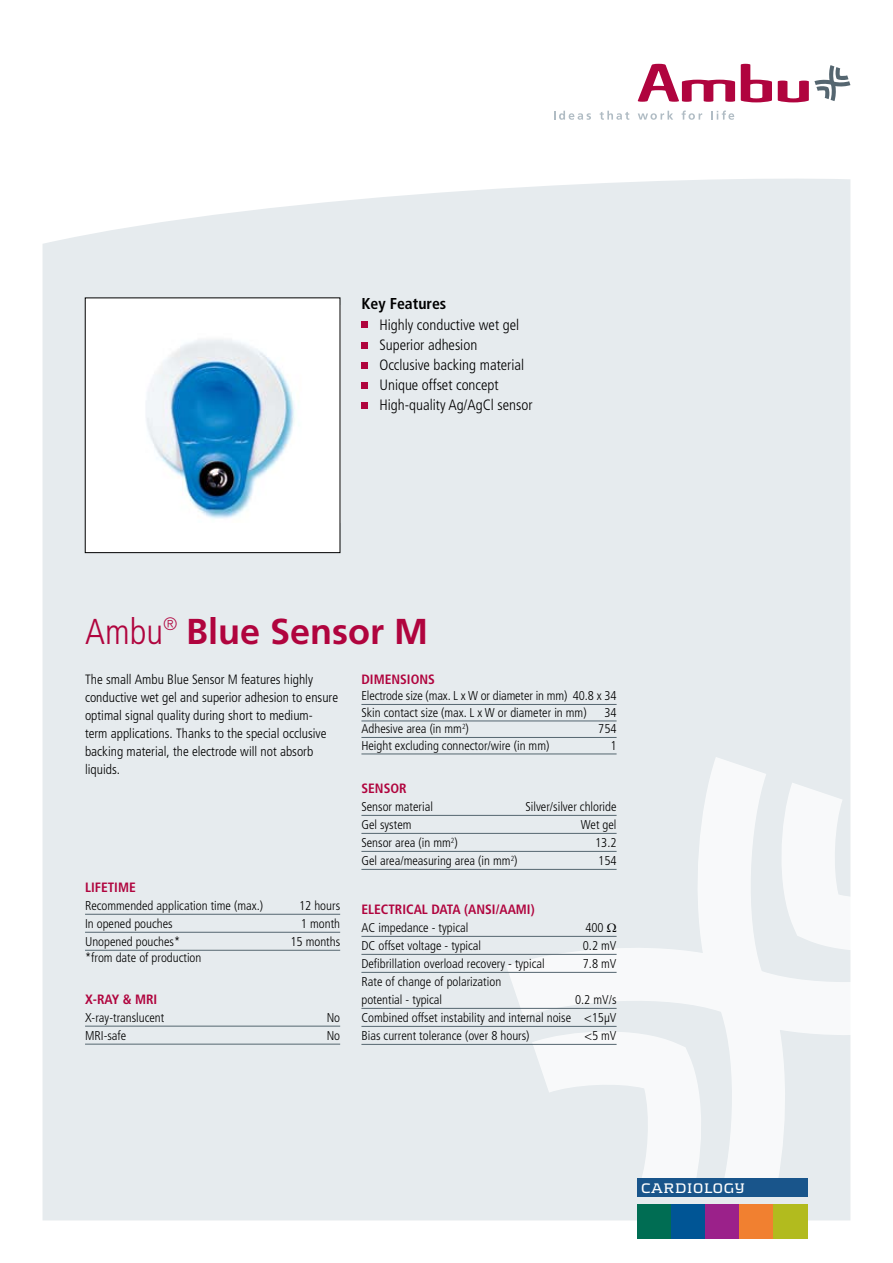
<style>
.page{position:relative;width:893px;height:1263px;background:#fff}
.page>*{position:absolute;margin:0;border:0;box-sizing:border-box;transform-origin:0 0}
.t1{font:700 36px "Frutiger";color:#b0043e}
.t2{font:700 condensed 15.75px "Frutiger";color:#000}
.t3{font:300 condensed 15px/20.1px "Frutiger";color:#000}
.t4{font:700 14.4px "Kontrapunkt";letter-spacing:.05em;color:#fff}
.t5{font:300 condensed 13.5px/18px "Frutiger";color:#000}
.t6{font:700 condensed 13.5px "Frutiger";color:#b0043e}
.t7{font:300 condensed 12.75px/18px "Frutiger";color:#000}
.s1{font-weight:300;font-stretch:condensed}
</style>
<div class="page">
<svg style="left:778px;top:65px;width:72px;height:37px"></svg>
<svg style="left:741px;top:64px;width:31px;height:38px"></svg>
<svg style="left:638px;top:64px;width:97px;height:38px"></svg>
<svg style="left:554px;top:111px;width:37px;height:9px"></svg>
<svg style="left:600px;top:111px;width:29px;height:9px"></svg>
<svg style="left:638px;top:111px;width:35px;height:9px"></svg>
<svg style="left:682px;top:111px;width:20px;height:9px"></svg>
<svg style="left:711px;top:111px;width:23px;height:9px"></svg>
<div style="left:43px;top:178px;width:807px;height:1042px;background:#e6ebee"></div>
<div style="left:361px;top:322px;width:7px;height:6px;background:#b0043e"></div>
<div style="left:361px;top:342px;width:7px;height:6px;background:#b0043e"></div>
<div style="left:361px;top:362px;width:7px;height:6px;background:#b0043e"></div>
<div style="left:361px;top:382px;width:7px;height:6px;background:#b0043e"></div>
<div style="left:361px;top:402px;width:7px;height:7px;background:#b0043e"></div>
<hr style="left:85px;top:1026px;width:255px;height:1px;background:#556670">
<hr style="left:85px;top:1044px;width:255px;height:1px;background:#556670">
<hr style="left:361px;top:704px;width:256px;height:1px;background:#556670">
<hr style="left:361px;top:721px;width:256px;height:1px;background:#556670">
<hr style="left:361px;top:737px;width:256px;height:1px;background:#556670">
<hr style="left:361px;top:754px;width:256px;height:1px;background:#556670">
<div style="left:638px;top:1205px;width:34px;height:34px;background:#006d53"></div>
<div style="left:672px;top:1205px;width:34px;height:34px;background:#005595"></div>
<div style="left:706px;top:1205px;width:34px;height:34px;background:#9b218a"></div>
<div style="left:740px;top:1205px;width:34px;height:34px;background:#f18030"></div>
<div style="left:774px;top:1205px;width:34px;height:34px;background:#b2bb1e"></div>
<div style="left:85px;top:298px;width:255px;height:255px;background:#fff"></div>
<img style="left:146px;top:339px;width:149px;height:180px">
<svg style="left:506px;top:757px;width:345px;height:427px;fill:#e6ebee"></svg>
<svg style="left:532px;top:1026px;width:174px;height:158px"></svg>
<div style="left:638px;top:1178px;width:170px;height:18px;background:#19558b"></div>
<hr style="left:361px;top:815px;width:256px;height:1px;background:#556670">
<hr style="left:361px;top:833px;width:256px;height:1px;background:#556670">
<hr style="left:361px;top:851px;width:256px;height:1px;background:#556670">
<hr style="left:361px;top:869px;width:256px;height:1px;background:#556670">
<hr style="left:85px;top:914px;width:255px;height:1px;background:#556670">
<hr style="left:85px;top:932px;width:255px;height:1px;background:#556670">
<hr style="left:85px;top:950px;width:255px;height:1px;background:#556670">
<hr style="left:361px;top:936px;width:256px;height:1px;background:#556670">
<hr style="left:361px;top:954px;width:256px;height:1px;background:#556670">
<hr style="left:361px;top:972px;width:256px;height:1px;background:#556670">
<hr style="left:361px;top:1008px;width:256px;height:1px;background:#556670">
<hr style="left:361px;top:1026px;width:256px;height:1px;background:#556670">
<hr style="left:361px;top:1044px;width:256px;height:1px;background:#556670">
<svg style="left:607px;top:923px;width:9px;height:9px"></svg>
<p class="t2" style="left:361px;top:295px;width:86px">KEY FEATURES</p>
<p class="t3" style="left:379px;top:315px;width:155px">Highly conductive wet gel<br>Superior adhesion<br>Occlusive backing material<br>Unique offset concept<br>High-quality Ag/AgCl sensor</p>
<h1 class="t1" style="left:85px;top:610px;width:345px"><span class="s1">Ambu</span><sup>®</sup> Blue Sensor M</h1>
<p class="t5" style="left:85px;top:670px;width:255px">The small Ambu Blue Sensor M features highly conductive wet gel and superior adhesion to ensure optimal signal quality during short to medium&shy;term applications. Thanks to the special occlusive backing material, the electrode will not absorb liquids.</p>
<p class="t6" style="left:361px;top:671px;width:75px">DIMENSIONS</p>
<p class="t7" style="left:361px;top:687px;width:257px;line-height:16.5px">Electrode size (max. L x W or diameter in mm) 40.8 x 34<br>Skin contact size (max. L x W or diameter in mm)</p>
<p class="t7" style="left:604px;top:703px;width:14px">34</p>
<p class="t7" style="left:361px;top:720px;width:109px">Adhesive area (in mm<sup>2</sup>)</p>
<p class="t7" style="left:598px;top:720px;width:20px">754</p>
<p class="t7" style="left:361px;top:736px;width:189px">Height excluding connector/wire (in mm)</p>
<p class="t7" style="left:610px;top:736px;width:8px">1</p>
<p class="t6" style="left:85px;top:879px;width:52px">LIFETIME</p>
<p class="t7" style="left:85px;top:896px;width:180px">Recommended application time (max.)</p>
<p class="t7" style="left:299px;top:896px;width:43px">12 hours</p>
<p class="t7" style="left:85px;top:914px;width:89px">In opened pouches</p>
<p class="t7" style="left:301px;top:914px;width:41px">1 month</p>
<p class="t7" style="left:85px;top:932px;width:97px">Unopened pouches*</p>
<p class="t7" style="left:290px;top:932px;width:51px">15 months</p>
<p class="t7" style="left:85px;top:949px;width:118px">*from date of production</p>
<p class="t6" style="left:85px;top:991px;width:74px">X-RAY &amp; MRI</p>
<p class="t7" style="left:85px;top:1008px;width:81px">X-ray-translucent</p>
<p class="t7" style="left:327px;top:1008px;width:15px">No</p>
<p class="t7" style="left:85px;top:1026px;width:43px">MRI-safe</p>
<p class="t7" style="left:327px;top:1026px;width:15px">No</p>
<p class="t6" style="left:361px;top:780px;width:47px">SENSOR</p>
<p class="t7" style="left:361px;top:798px;width:73px">Sensor material</p>
<p class="t7" style="left:525px;top:798px;width:93px">Silver/silver chloride</p>
<p class="t7" style="left:361px;top:816px;width:52px">Gel system</p>
<p class="t7" style="left:581px;top:816px;width:37px">Wet gel</p>
<p class="t7" style="left:361px;top:834px;width:98px">Sensor area (in mm<sup>2</sup>)</p>
<p class="t7" style="left:595px;top:834px;width:23px">13.2</p>
<p class="t7" style="left:361px;top:852px;width:158px">Gel area/measuring area (in mm<sup>2</sup>)</p>
<p class="t7" style="left:598px;top:852px;width:20px">154</p>
<p class="t6" style="left:361px;top:901px;width:87px">ELECTRI CAL DATA</p>
<p class="t6" style="left:464px;top:901px;width:72px">(ANSI/AAMI)</p>
<p class="t7" style="left:361px;top:919px;width:108px">AC impedance - typical</p>
<p class="t7" style="left:585px;top:919px;width:20px">400</p>
<p class="t7" style="left:361px;top:937px;width:121px">DC offset voltage - typical</p>
<p class="t7" style="left:583px;top:937px;width:35px">0.2 mV</p>
<p class="t7" style="left:361px;top:955px;width:185px">Defibrillation overload recovery - typical</p>
<p class="t7" style="left:583px;top:955px;width:35px">7.8 mV</p>
<p class="t7" style="left:361px;top:973px;width:141px">Rate of change of polarization potential - typical</p>
<p class="t7" style="left:361px;top:991px;width:257px;text-align:justify;text-indent:214px">0.2 mV/s Combined offset instability and internal noise &lt;15μV Bias current tolerance (over 8 hours)</p>
<p class="t7" style="left:584px;top:1027px;width:34px">&lt;5 mV</p>
<p class="t4" style="left:641px;top:1180px;width:105px">CARDIOLOGY</p>
</div>
